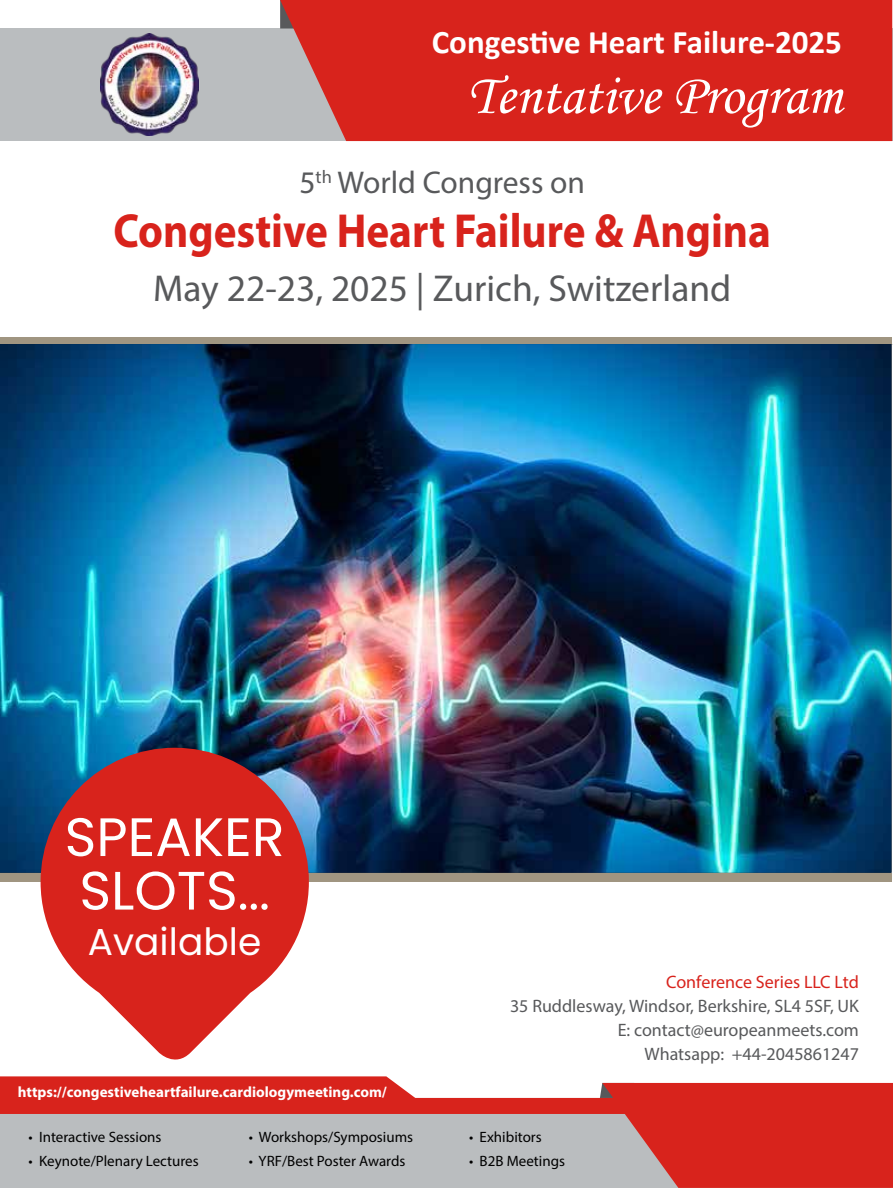
<style>
.page{position:relative;width:893px;height:1188px;background:#fff}
.page>*{position:absolute;margin:0;border:0;box-sizing:border-box;transform-origin:0 0}
.t1{font:57px "Monotype Corsiva";color:#fff}
.t2{font:54px/53.6px "Poppins";color:#fff}
.t3{font:700 48px "Myriad Pro";color:#d8231c;scale:.9 1}
.t4{font:37.5px "Myriad Pro";color:#58595b}
.t5{font:37.5px "Poppins";color:#fff}
.t6{font:700 33px "Calibri";color:#fff}
.t7{font:31.5px "Myriad Pro";color:#58595b}
.t8{font:18px/24px "Myriad Pro";color:#58595b;text-align:right}
.t9{font:18px "Myriad Pro";color:#d8231c}
.t10{font:15px "Myriad Pro";color:#000}
.t11{font:700 15px "Myriad Pro";color:#fff}
.s1{font-size:51px}
</style>
<div class="page">
<div style="left:0;top:1113px;width:598px;height:74px;background:#babdbf"></div>
<div style="left:0;top:28px;width:892px;height:113px;background:#babdbf"></div>
<div style="left:280px;top:0;width:612px;height:141px;background:#d8231c"></div>
<div style="left:0;top:1097px;width:760px;height:16px;background:#d8231c"></div>
<svg style="left:598px;top:1082px;width:295px;height:105px;background:#d43833"></svg>
<svg style="left:0;top:1076px;width:420px;height:22px;background:#da302a"></svg>
<img style="left:100px;top:34px;width:98px;height:101px">
<div style="left:0;top:337px;width:891px;height:544px;background:#a09581"></div>
<img style="left:0;top:344px;width:891px;height:528px">
<svg style="left:41px;top:747px;width:268px;height:313px;fill:#d8231c"></svg>
<h3 class="t6" style="left:432px;top:19px;width:412px">Congestive Heart Failure-2025</h3>
<h1 class="t1" style="left:467px;top:61px;width:377px">Tentative Program</h1>
<h3 class="t7" style="left:299px;top:163px;width:287px">5<sup>th</sup> World Congress on</h3>
<h3 class="t3" style="left:113px;top:200px;width:732px">Congestive Heart Failure &amp; Angina</h3>
<h3 class="t4" style="left:153px;top:265px;width:580px">May 22-23, 2025 | Zurich, Switzerland</h3>
<h2 class="t2" style="left:65px;top:810px;width:221px">SPEAKER<br>SLOTS<span class="s1">...</span></h2>
<h3 class="t5" style="left:88px;top:919px;width:175px">Available</h3>
<p class="t11" style="left:18px;top:1082px;width:371px">https://congestiveheartfailure.cardiologymeeting.com/</p>
<p class="t10" style="left:28px;top:1127px;width:135px">• Interactive Sessions</p>
<p class="t10" style="left:28px;top:1151px;width:172px">• Keynote/Plenary Lectures</p>
<p class="t10" style="left:249px;top:1127px;width:166px">• Workshops/Symposiums</p>
<p class="t10" style="left:249px;top:1151px;width:158px">• YRF/Best Poster Awards</p>
<p class="t9" style="left:666px;top:970px;width:194px">Conference Series LLC Ltd</p>
<p class="t8" style="left:510px;top:993px;width:350px">35 Ruddlesway, Windsor, Berkshire, SL4 5SF, UK<br>E: contact@europeanmeets.com<br>Whatsapp: +44-2045861247</p>
<p class="t10" style="left:469px;top:1127px;width:74px">• Exhibitors</p>
<p class="t10" style="left:469px;top:1151px;width:98px">• B2B Meetings</p>
</div>
